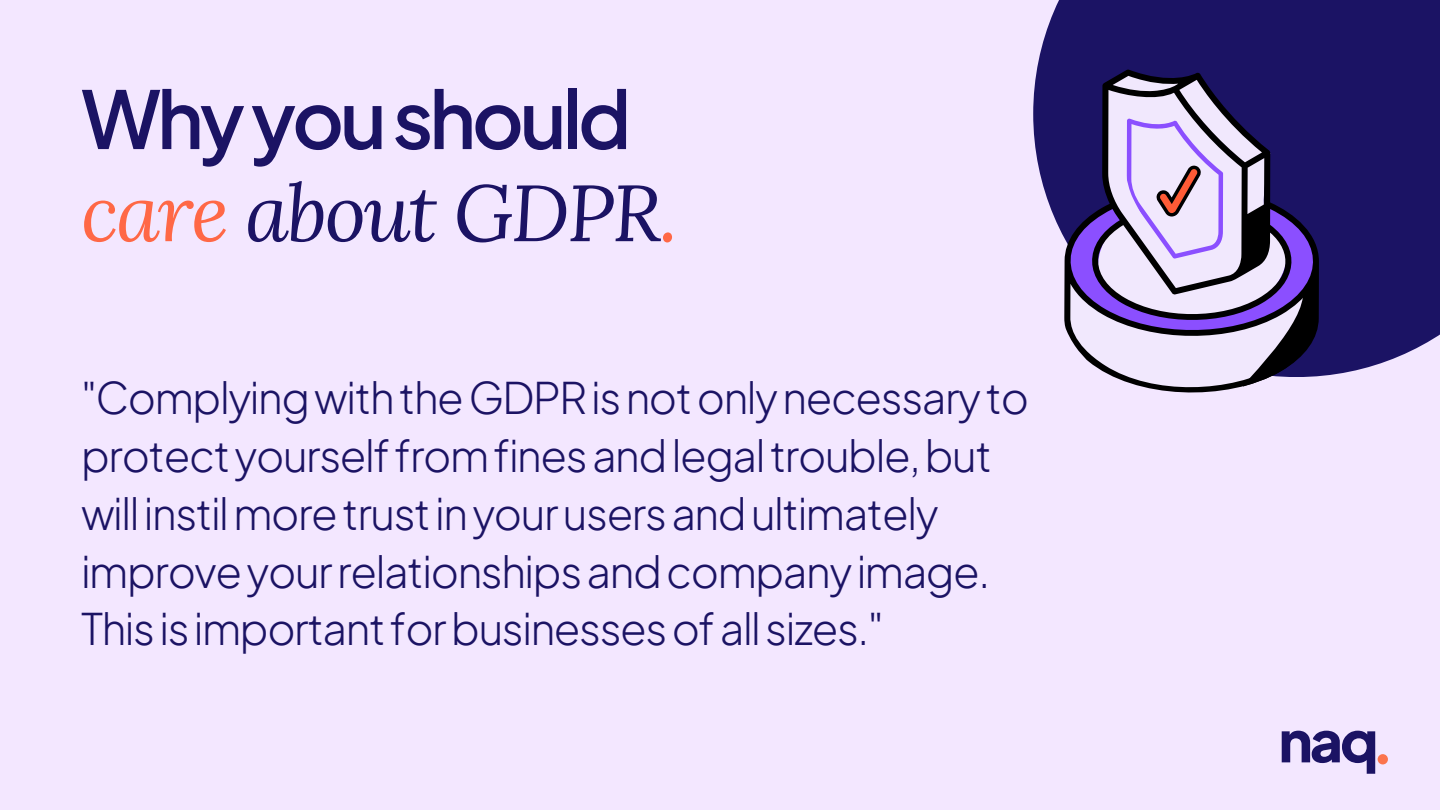
<style>
.page{position:relative;width:1440px;height:810px;background:#f3e7ff}
.page>*{position:absolute;margin:0;border:0;box-sizing:border-box;transform-origin:0 0}
.t1{font:italic 79.5px "Lora";letter-spacing:-.03em;color:#1b1364}
.t2{font:600 79.5px "Plus Jakarta Sans";letter-spacing:-.05em;color:#1b1364}
.t3{font:300 43px/57.8px "Plus Jakarta Sans";letter-spacing:-.03em;color:#1b1364}
.s1{color:#ff6846}
</style>
<div class="page">
<div style="left:1033px;top:0;width:407px;height:377px;background:#1b1364"></div>
<svg style="left:1102px;top:69px;width:107px;height:18px"></svg>
<svg style="left:1063px;top:87px;width:257px;height:306px"></svg>
<svg style="left:1282px;top:731px;width:93px;height:43px"></svg>
<div style="left:1378px;top:754px;width:10px;height:10px;background:#fb744d;border-radius:50%"></div>
<p class="t2" style="left:81px;top:67px;width:552px">Whyyoushould</p>
<p class="t1" style="left:81px;top:159px;width:599px"><span class="s1">care</span> about GDPR<span class="s1">.</span></p>
<p class="t3" style="left:81px;top:368px;width:950px">"ComplyingwiththeGDPRisnotonlynecessaryto protectyourselffromfinesandlegaltrouble,but willinstilmoretrustinyourusersandultimately improveyourrelationshipsandcompanyimage.<br>Thisisimportantforbusinessesofallsizes."</p>
</div>
